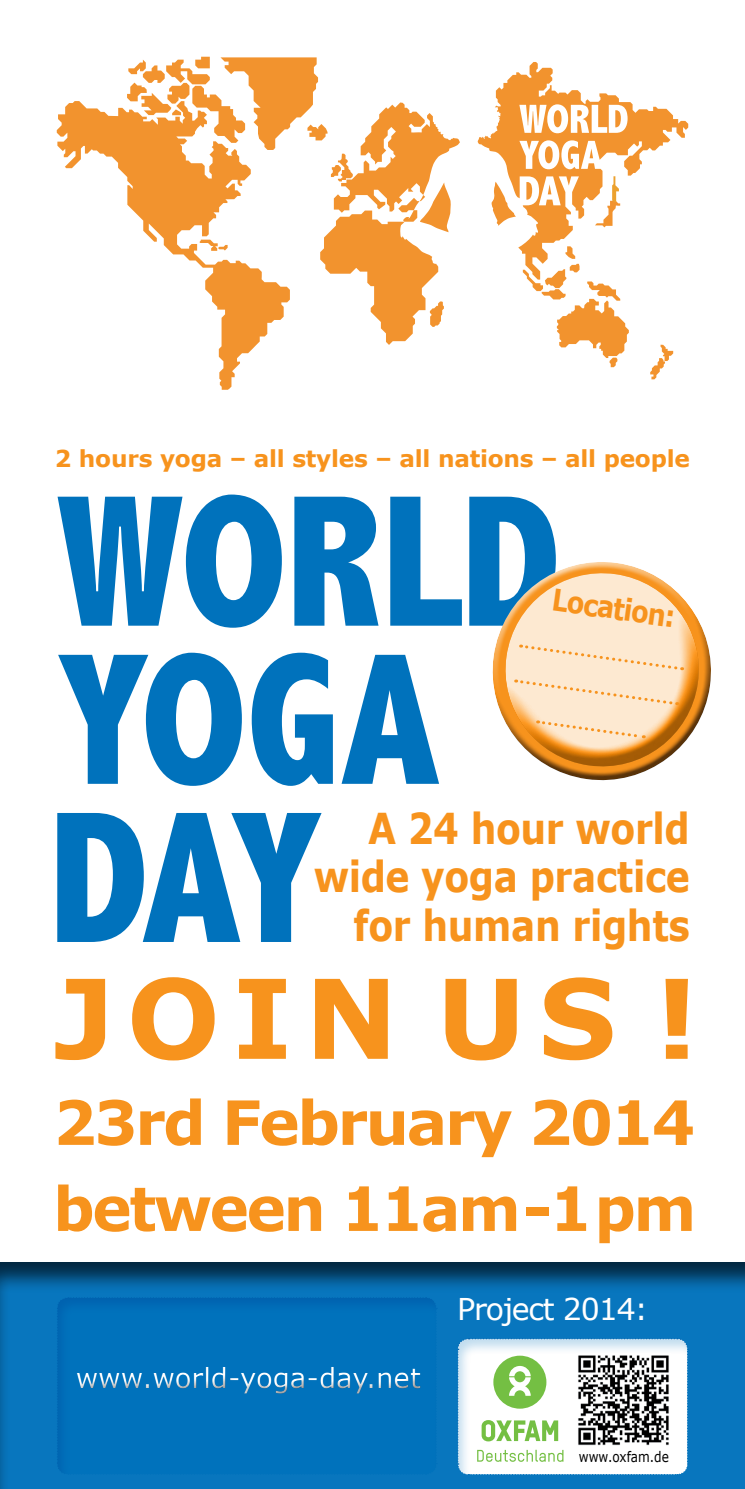
<style>
.page{position:relative;width:745px;height:1489px;background:#fff}
.page>*{position:absolute;margin:0;border:0;box-sizing:border-box;transform-origin:0 0}
.t1{font:800 condensed 189.25px/158px "Abadi";color:#0072bc}
.t2{font:700 110px "Verdana";letter-spacing:.11em;color:#f7931d}
.t3{font:700 61px/86px "Verdana";letter-spacing:-.04em;color:#f7931d}
.t4{font:700 42.5px/48.5px "Verdana";letter-spacing:-.01em;color:#f7931d;text-align:right;scale:.85 1}
.t5{font:30px "Verdana";letter-spacing:-.04em;color:#fff}
.t6{font:700 30px "Verdana";color:#f7931d;scale:.85 1}
.t7{font:27.5px "Verdana";color:#fff}
.t8{font:700 23.25px "Verdana";letter-spacing:-.01em;color:#f7931d}
.t9{font:14.5px "Verdana";color:#000;scale:.83 1}
</style>
<div class="page">
<div style="left:0;top:1258px;width:744px;height:230px;background:#231f20;opacity:.75"></div>
<svg style="left:57px;top:101px;width:233px;height:289px"></svg>
<svg style="left:199px;top:240px;width:28px;height:11px"></svg>
<svg style="left:559px;top:345px;width:66px;height:22px"></svg>
<svg style="left:650px;top:345px;width:22px;height:34px"></svg>
<svg style="left:127px;top:57px;width:193px;height:124px"></svg>
<svg style="left:320px;top:62px;width:367px;height:283px"></svg>
<div style="left:454px;top:1334px;width:235px;height:143px;background:#0876be"></div>
<div style="left:53px;top:1292px;width:385px;height:183px;background:#0072bc"></div>
<div style="left:65px;top:1359px;width:373px;height:52px;background:#231f20;opacity:.75"></div>
<svg style="left:492px;top:562px;width:218px;height:219px"></svg>
<svg style="left:457px;top:1338px;width:231px;height:137px"></svg>
<img style="left:576px;top:1353px;width:94px;height:93px">
<p class="t8" style="left:55px;top:444px;width:636px">2 hours yoga – all styles – all nations – all people</p>
<h1 class="t1" style="left:48px;top:483px;width:514px">WORLD<br>YOGA<br>DAY</h1>
<p class="t6" style="left:554px;top:580px;width:147px;rotate:8deg">Location:</p>
<p class="t4" style="left:313px;top:802px;width:444px">A 24 hour world wide yoga practice for human rights</p>
<h2 class="t2" style="left:53px;top:948px;width:646px">JOIN US !</h2>
<h3 class="t3" style="left:53px;top:1077px;width:644px">23rd February 2014 between 11am-1pm</h3>
<p class="t7" style="left:76px;top:1360px;width:346px">www.world-yoga-day.net</p>
<p class="t5" style="left:457px;top:1289px;width:192px">Project 2014:</p>
<p class="t9" style="left:578px;top:1446px;width:110px">www.oxfam.de</p>
</div>
